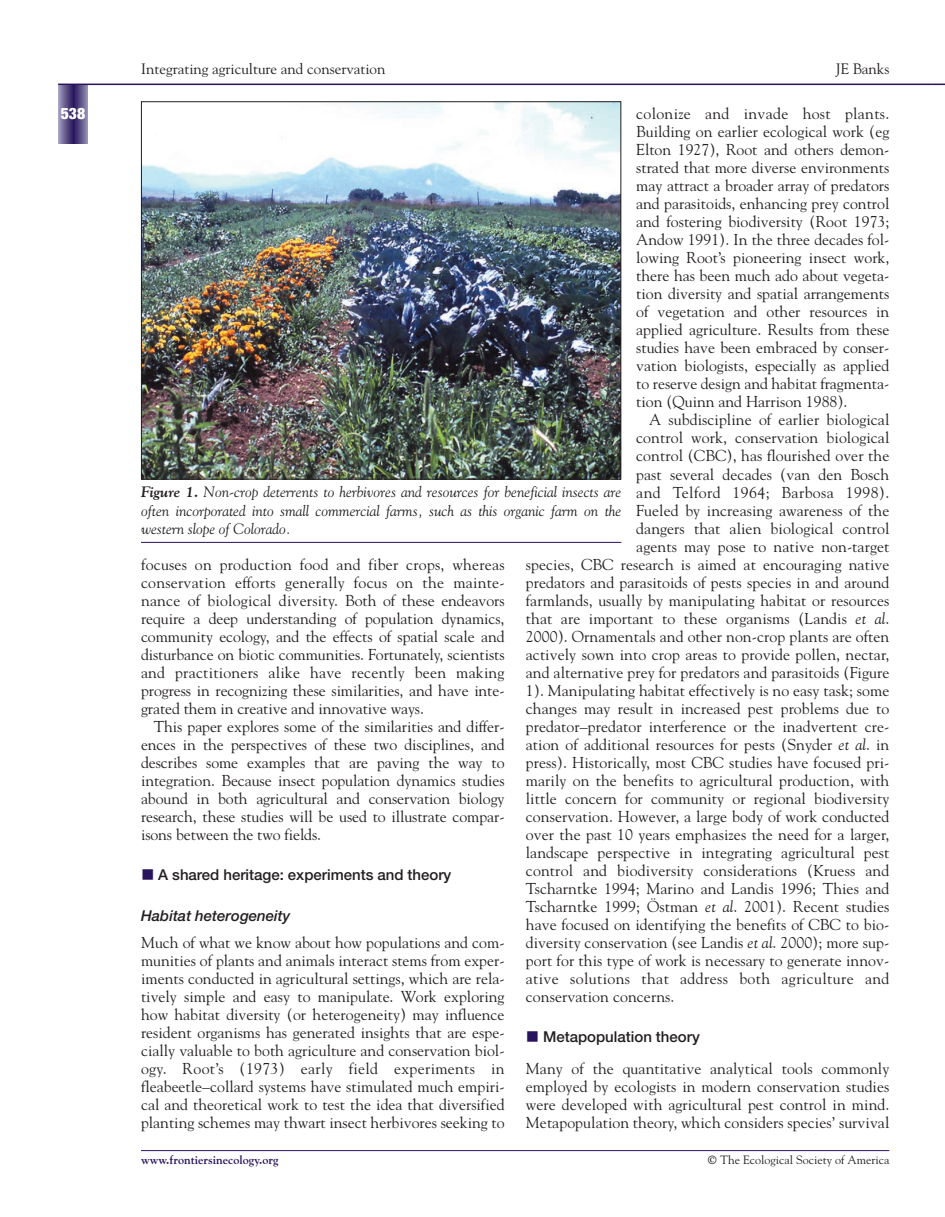
<style>
.page{position:relative;width:945px;height:1217px;background:#fff}
.page>*{position:absolute;margin:0;border:0;box-sizing:border-box;transform-origin:0 0}
.t1{font:15.75px/18px "Goudy";letter-spacing:.005em;color:#231f20;text-align:justify}
.t2{font:15.75px "Goudy";letter-spacing:.025em;color:#231f20}
.t3{font:900 condensed 15.75px "Helvetica Neue";color:#fff}
.t4{font:italic 15px/18px "Goudy";color:#231f20;text-align:justify}
.t5{font:500 15px "Helvetica Neue";color:#231f20}
.t6{font:15px "Goudy";color:#231f20}
.t7{font:italic 500 15px "Helvetica Neue";color:#231f20}
.t8{font:12px "Goudy";color:#231f20}
.t9{font:700 12px "Goudy";color:#29135d}
.s1{font-style:italic}
.s2{font-weight:700}
</style>
<div class="page">
<svg style="left:932px;top:84px;width:13px;height:1px"></svg>
<svg style="left:58px;top:85px;width:30px;height:59px;background:#63578b"></svg>
<hr style="left:58px;top:84px;width:874px;height:1px;background:#29135d">
<hr style="left:141px;top:1150px;width:748px;height:1px;background:#29135d">
<hr style="left:141px;top:542px;width:480px;height:1px;background:#29135d">
<img style="left:143px;top:103px;width:476px;height:374px">
<p class="t3" style="left:61px;top:108px;width:26px">538</p>
<p class="t6" style="left:141px;top:62px;width:246px">Integrating agriculture and conservation</p>
<p class="t6" style="left:836px;top:62px;width:55px">JE Banks</p>
<p class="t1" style="left:636px;top:106px;width:255px">colonize and invade host plants.<br>Building on earlier ecological work (eg Elton 1927), Root and others demon&shy;strated that more diverse environments may attract a broader array of predators and parasitoids, enhancing prey control and fostering biodiversity (Root 1973; Andow 1991). In the three decades fol&shy;lowing Root’s pioneering insect work, there has been much ado about vegeta&shy;tion diversity and spatial arrangements of vegetation and other resources in applied agriculture. Results from these studies have been embraced by conser&shy;vation biologists, especially as applied to reserve design and habitat fragmenta&shy;tion (Quinn and Harrison 1988).</p>
<p class="t1" style="left:649px;top:412px;width:242px">A subdiscipline of earlier biological</p>
<p class="t1" style="left:636px;top:430px;width:255px">control work, conservation biological</p>
<p class="t1" style="left:636px;top:448px;width:255px">control (CBC), has flourished over the</p>
<p class="t1" style="left:636px;top:466px;width:255px">past several decades (van den Bosch</p>
<p class="t2" style="left:636px;top:486px;width:255px">and Telford 1964; Barbosa 1998).</p>
<p class="t1" style="left:636px;top:502px;width:255px">Fueled by increasing awareness of the</p>
<p class="t1" style="left:636px;top:520px;width:255px">dangers that alien biological control</p>
<p class="t1" style="left:636px;top:538px;width:255px">agents may pose to native non-target</p>
<p class="t1" style="left:526px;top:556px;width:365px">species, CBC research is aimed at encouraging native</p>
<p class="t1" style="left:526px;top:574px;width:365px">predators and parasitoids of pests species in and around</p>
<p class="t1" style="left:526px;top:592px;width:365px">farmlands, usually by manipulating habitat or resources</p>
<p class="t1" style="left:526px;top:610px;width:365px">that are important to these organisms (Landis <span class="s1">et al</span>.</p>
<p class="t1" style="left:526px;top:628px;width:365px">2000). Ornamentals and other non-crop plants are often</p>
<p class="t1" style="left:526px;top:646px;width:365px">actively sown into crop areas to provide pollen, nectar,</p>
<p class="t1" style="left:526px;top:664px;width:365px">and alternative prey for predators and parasitoids (Figure</p>
<p class="t1" style="left:526px;top:682px;width:365px">1). Manipulating habitat effectively is no easy task; some</p>
<p class="t1" style="left:526px;top:700px;width:365px">changes may result in increased pest problems due to</p>
<p class="t1" style="left:526px;top:718px;width:365px">predator–predator interference or the inadvertent cre-</p>
<p class="t1" style="left:526px;top:736px;width:365px">ation of additional resources for pests (Snyder <span class="s1">et al</span>. in</p>
<p class="t1" style="left:526px;top:754px;width:365px">press). Historically, most CBC studies have focused pri-</p>
<p class="t1" style="left:526px;top:772px;width:365px">marily on the benefits to agricultural production, with</p>
<p class="t1" style="left:526px;top:790px;width:365px">little concern for community or regional biodiversity</p>
<p class="t1" style="left:526px;top:808px;width:365px">conservation. However, a large body of work conducted</p>
<p class="t1" style="left:526px;top:826px;width:365px">over the past 10 years emphasizes the need for a larger,</p>
<p class="t1" style="left:526px;top:844px;width:365px">landscape perspective in integrating agricultural pest</p>
<p class="t1" style="left:526px;top:862px;width:365px">control and biodiversity considerations (Kruess and</p>
<p class="t1" style="left:526px;top:880px;width:365px">Tscharntke 1994; Marino and Landis 1996; Thies and</p>
<p class="t1" style="left:526px;top:898px;width:365px">Tscharntke 1999; Östman <span class="s1">et al</span>. 2001). Recent studies</p>
<p class="t1" style="left:526px;top:916px;width:365px">have focused on identifying the benefits of CBC to bio-</p>
<p class="t1" style="left:526px;top:934px;width:365px">diversity conservation (see Landis <span class="s1">et al</span>. 2000); more sup-</p>
<p class="t1" style="left:526px;top:952px;width:365px">port for this type of work is necessary to generate innov-</p>
<p class="t2" style="left:526px;top:972px;width:365px">ative solutions that address both agriculture and</p>
<p class="t1" style="left:526px;top:988px;width:150px">conservation concerns.</p>
<p class="t5" style="left:543px;top:1031px;width:158px">Metapopulation theory</p>
<p class="t1" style="left:526px;top:1060px;width:365px">Many of the quantitative analytical tools commonly employed by ecologists in modern conservation studies were developed with agricultural pest control in mind.<br>Metapopulation theory, which considers species’ survival</p>
<p class="t4" style="left:141px;top:484px;width:482px"><span class="s2">Figure 1.</span> Non-crop deterrents to herbivores and resources for beneficial insects are often incorporated into small commercial farms, such as this organic farm on the western slope of Colorado.</p>
<p class="t1" style="left:141px;top:556px;width:365px">focuses on production food and fiber crops, whereas conservation efforts generally focus on the mainte&shy;nance of biological diversity. Both of these endeavors require a deep understanding of population dynamics, community ecology, and the effects of spatial scale and disturbance on biotic communities. Fortunately, scientists and practitioners alike have recently been making progress in recognizing these similarities, and have inte&shy;grated them in creative and innovative ways.</p>
<p class="t1" style="left:141px;top:718px;width:365px;text-indent:13px">This paper explores some of the similarities and differ&shy;ences in the perspectives of these two disciplines, and describes some examples that are paving the way to integration. Because insect population dynamics studies abound in both agricultural and conservation biology research, these studies will be used to illustrate compar&shy;isons between the two fields.</p>
<p class="t5" style="left:158px;top:869px;width:295px">A shared heritage: experiments and theory</p>
<p class="t7" style="left:141px;top:910px;width:151px">Habitat heterogeneity</p>
<p class="t1" style="left:141px;top:934px;width:365px">Much of what we know about how populations and com&shy;munities of plants and animals interact stems from exper&shy;iments conducted in agricultural settings, which are rela&shy;tively simple and easy to manipulate. Work exploring how habitat diversity (or heterogeneity) may influence resident organisms has generated insights that are espe&shy;cially valuable to both agriculture and conservation biol&shy;ogy. Root’s (1973) early field experiments in fleabeetle–collard systems have stimulated much empiri&shy;cal and theoretical work to test the idea that diversified planting schemes may thwart insect herbivores seeking to</p>
<p class="t9" style="left:141px;top:1155px;width:139px">www.frontiersinecology.org</p>
<p class="t8" style="left:708px;top:1155px;width:183px"><span class="s2">©</span> The Ecological Society of America</p>
</div>
